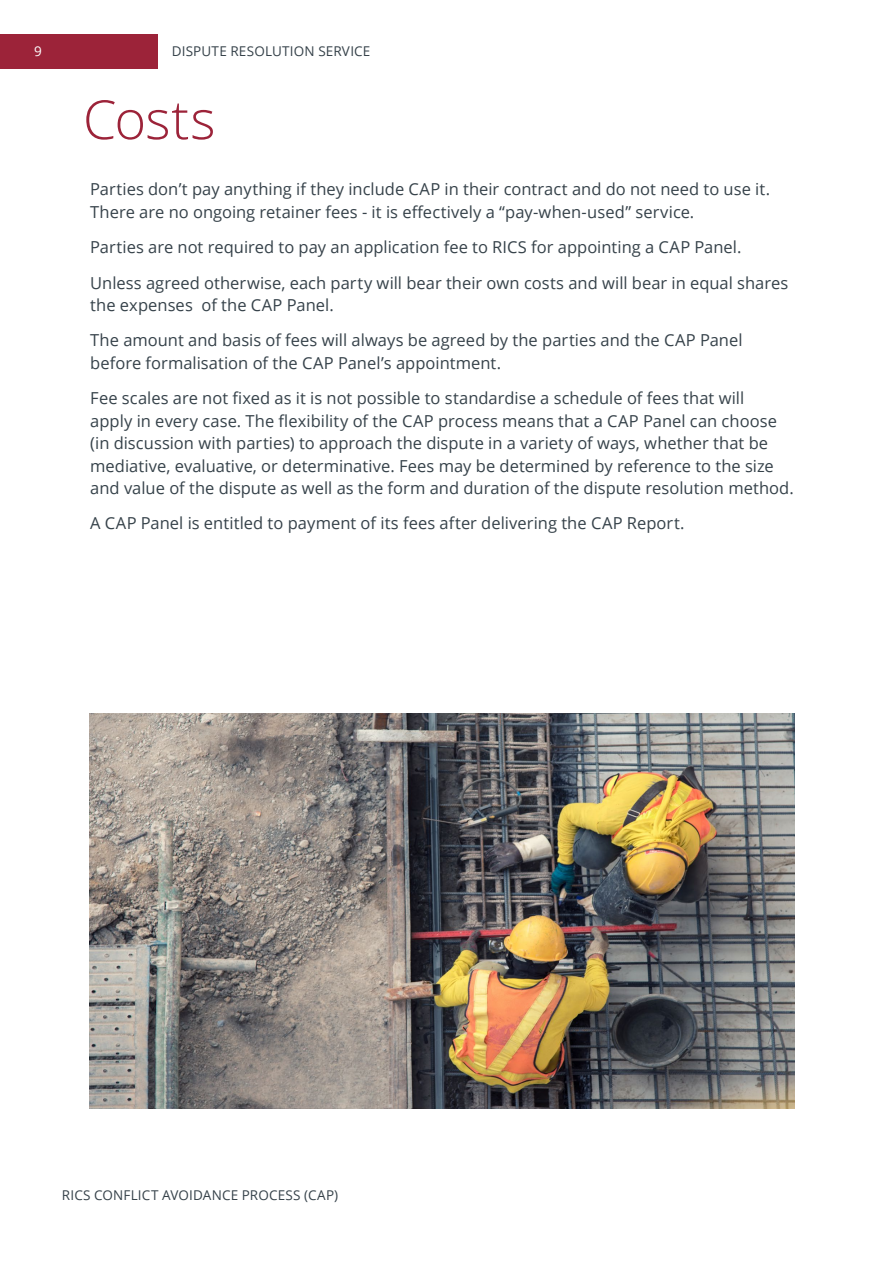
<style>
.page{position:relative;width:893px;height:1263px;background:#fff}
.page>*{position:absolute;margin:0;border:0;box-sizing:border-box;transform-origin:0 0}
.t1{font:300 54px "Open Sans";color:#9c2339}
.t2{font:16.5px/22.5px "Open Sans";color:#36424a}
.t3{font:13.5px "Open Sans";letter-spacing:.015em;color:#36424a}
.t4{font:13.5px "Open Sans";color:#fff}
</style>
<div class="page">
<img style="left:89px;top:714px;width:705px;height:394px">
<div style="left:0;top:34px;width:158px;height:34px;background:#9c2339"></div>
<p class="t4" style="left:34px;top:42px;width:9px">9</p>
<p class="t3" style="left:172px;top:42px;width:200px">DISPUTE RESOLUTION SERVICE</p>
<h1 class="t1" style="left:83px;top:83px;width:134px">Costs</h1>
<p class="t2" style="left:90px;top:178px;width:681px">Parties don’t pay anything if they include CAP in their contract and do not need to use it.<br>There are no ongoing retainer fees - it is effectively a “pay-when-used” service.</p>
<p class="t2" style="left:90px;top:229px;width:699px;line-height:35.2px">Parties are not required to pay an application fee to RICS for appointing a CAP Panel.<br>Unless agreed otherwise, each party will bear their own costs and will bear in equal shares</p>
<p class="t2" style="left:90px;top:287px;width:654px;line-height:35.2px">the expenses of the CAP Panel.<br>The amount and basis of fees will always be agreed by the parties and the CAP Panel</p>
<p class="t2" style="left:90px;top:345px;width:655px;line-height:35.2px">before formalisation of the CAP Panel’s appointment.<br>Fee scales are not fixed as it is not possible to standardise a schedule of fees that will</p>
<p class="t2" style="left:90px;top:409px;width:705px">apply in every case. The flexibility of the CAP process means that a CAP Panel can choose (in discussion with parties) to approach the dispute in a variety of ways, whether that be mediative, evaluative, or determinative. Fees may be determined by reference to the size and value of the dispute as well as the form and duration of the dispute resolution method.</p>
<p class="t2" style="left:90px;top:512px;width:596px">A CAP Panel is entitled to payment of its fees after delivering the CAP Report.</p>
<p class="t3" style="left:62px;top:1186px;width:278px">RICS CONFLICT AVOIDANCE PROCESS (CAP)</p>
</div>
